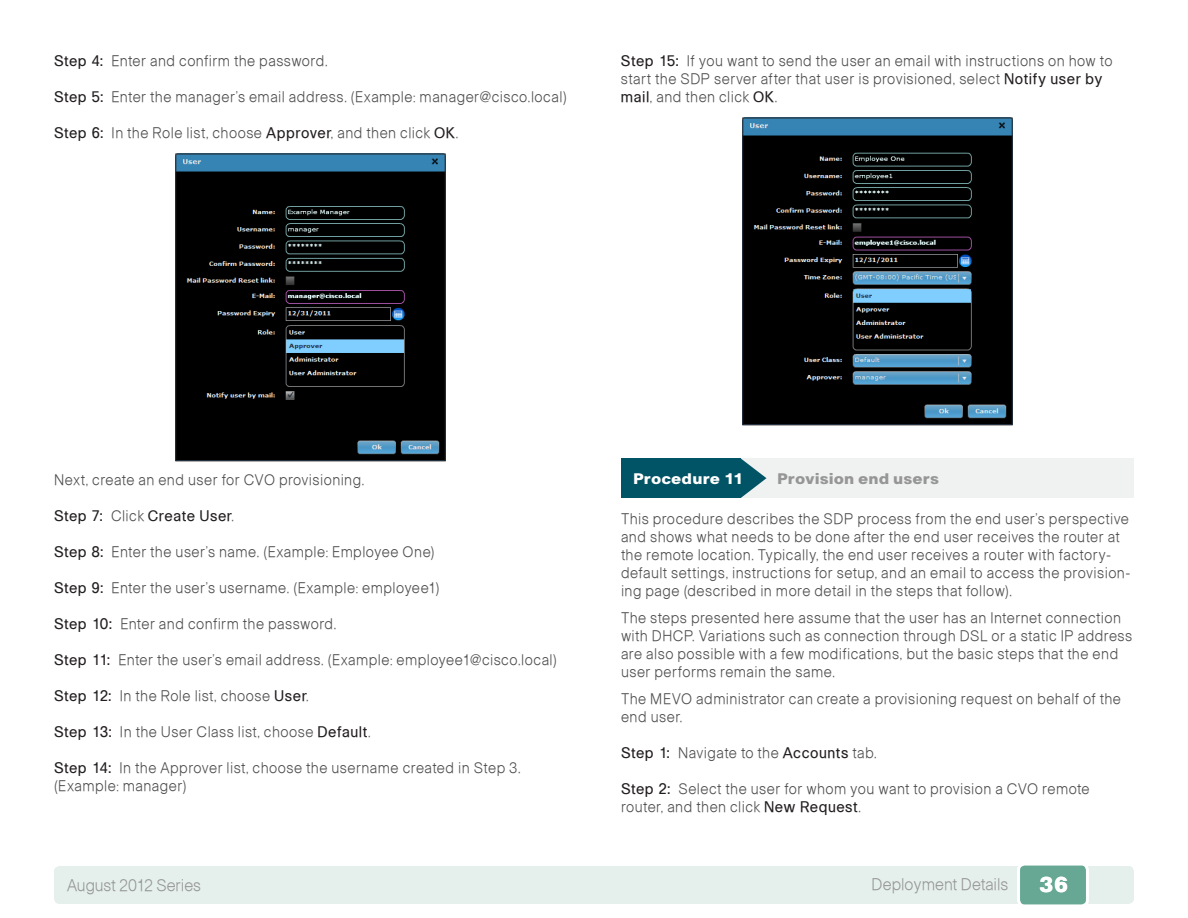
<style>
.page{position:relative;width:1188px;height:918px;background:#fff}
.page>*{position:absolute;margin:0;border:0;box-sizing:border-box;transform-origin:0 0}
.t1{font:900 21px "Cisco";color:#fff}
.t2{font:16.5px "Ciscolight";color:#969696;scale:.95 1}
.t3{font:15px/18px "Ciscolight";letter-spacing:.03em;color:#4d4d4d;scale:.95 1}
.t4{font:15px "Ciscoregular";letter-spacing:.035em;color:#231f20;scale:.95 1}
.t5{font:900 15px "Cisco";letter-spacing:.005em;color:#969696}
.t6{font:900 15px "Cisco";letter-spacing:.005em;color:#fff}
.s1{font-family:"Cisco";color:#231f20}
.s2{font-family:"Ciscoregular";color:#231f20}
.s3{font-family:"Cisco"}
.s4{font-family:"Ciscolight";color:#4d4d4d}
</style>
<div class="page">
<div style="left:54px;top:866px;width:1080px;height:38px;background:#e5f0ed;border-radius:6px"></div>
<div style="left:1019px;top:864px;width:68px;height:42px;background:#66a894;border-radius:6px"></div>
<div style="left:1017px;top:863px;width:72px;height:44px;border:3px solid #fff;border-radius:6px"></div>
<img style="left:177px;top:156px;width:267px;height:303px">
<div style="left:175px;top:154px;width:271px;height:307px;border:1px solid #231f20"></div>
<img style="left:744px;top:120px;width:267px;height:303px">
<div style="left:742px;top:118px;width:271px;height:307px;border:1px solid #231f20"></div>
<div style="left:621px;top:459px;width:513px;height:39px;background:#f0f2f2"></div>
<div style="left:621px;top:459px;width:120px;height:39px;background:#005466"></div>
<svg style="left:741px;top:459px;width:26px;height:39px"></svg>
<p class="t3" style="left:54px;top:51px;width:289px"><span class="s1">Step 4:</span> Enter and confirm the password.</p>
<p class="t3" style="left:54px;top:87px;width:541px"><span class="s1">Step 5:</span> Enter the manager’s email address. (Example: manager@cisco.local)</p>
<p class="t3" style="left:54px;top:123px;width:427px"><span class="s1">Step 6:</span> In the Role list, choose <span class="s2">Approver</span>, and then click <span class="s2">OK</span>.</p>
<p class="t3" style="left:621px;top:51px;width:519px"><span class="s1">Step 15:</span> If you want to send the user an email with instructions on how to start the SDP server after that user is provisioned, select <span class="s2">Notify user by mail</span>, and then click <span class="s2">OK</span>.</p>
<p class="t3" style="left:54px;top:471px;width:328px">Next, create an end user for CVO provisioning.</p>
<p class="t4" style="left:54px;top:507px;width:191px"><span class="s3">Step 7:</span> <span class="s4">Click</span> Create User<span class="s4">.</span></p>
<p class="t3" style="left:54px;top:543px;width:402px"><span class="s1">Step 8:</span> Enter the user’s name. (Example: Employee One)</p>
<p class="t3" style="left:54px;top:579px;width:407px"><span class="s1">Step 9:</span> Enter the user’s username. (Example: employee1)</p>
<p class="t3" style="left:54px;top:615px;width:299px"><span class="s1">Step 10:</span> Enter and confirm the password.</p>
<p class="t3" style="left:54px;top:651px;width:531px"><span class="s1">Step 11:</span> Enter the user’s email address. (Example: employee1@cisco.local)</p>
<p class="t3" style="left:54px;top:687px;width:270px"><span class="s1">Step 12:</span> In the Role list, choose <span class="s2">User</span>.</p>
<p class="t3" style="left:54px;top:723px;width:335px"><span class="s1">Step 13:</span> In the User Class list, choose <span class="s2">Default</span>.</p>
<p class="t3" style="left:54px;top:759px;width:493px"><span class="s1">Step 14:</span> In the Approver list, choose the username created in Step 3. (Example: manager)</p>
<p class="t6" style="left:633px;top:470px;width:112px">Procedure 11</p>
<p class="t5" style="left:777px;top:470px;width:164px">Provision end users</p>
<p class="t3" style="left:621px;top:510px;width:538px">This procedure describes the SDP process from the end user’s perspective and shows what needs to be done after the end user receives the router at the remote location. Typically, the end user receives a router with factory&shy;default settings, instructions for setup, and an email to access the provision&shy;ing page (described in more detail in the steps that follow).</p>
<p class="t3" style="left:621px;top:609px;width:540px">The steps presented here assume that the user has an Internet connection with DHCP. Variations such as connection through DSL or a static IP address are also possible with a few modifications, but the basic steps that the end user performs remain the same.</p>
<p class="t3" style="left:621px;top:690px;width:528px">The MEVO administrator can create a provisioning request on behalf of the end user.</p>
<p class="t3" style="left:621px;top:744px;width:271px"><span class="s1">Step 1:</span> Navigate to the <span class="s2">Accounts</span> tab.</p>
<p class="t3" style="left:621px;top:780px;width:495px"><span class="s1">Step 2:</span> Select the user for whom you want to provision a CVO remote router, and then click <span class="s2">New Request</span>.</p>
<p class="t2" style="left:67px;top:875px;width:142px">August 2012 Series</p>
<p class="t2" style="left:872px;top:874px;width:146px">Deployment Details</p>
<h1 class="t1" style="left:1039px;top:872px;width:31px">36</h1>
</div>
